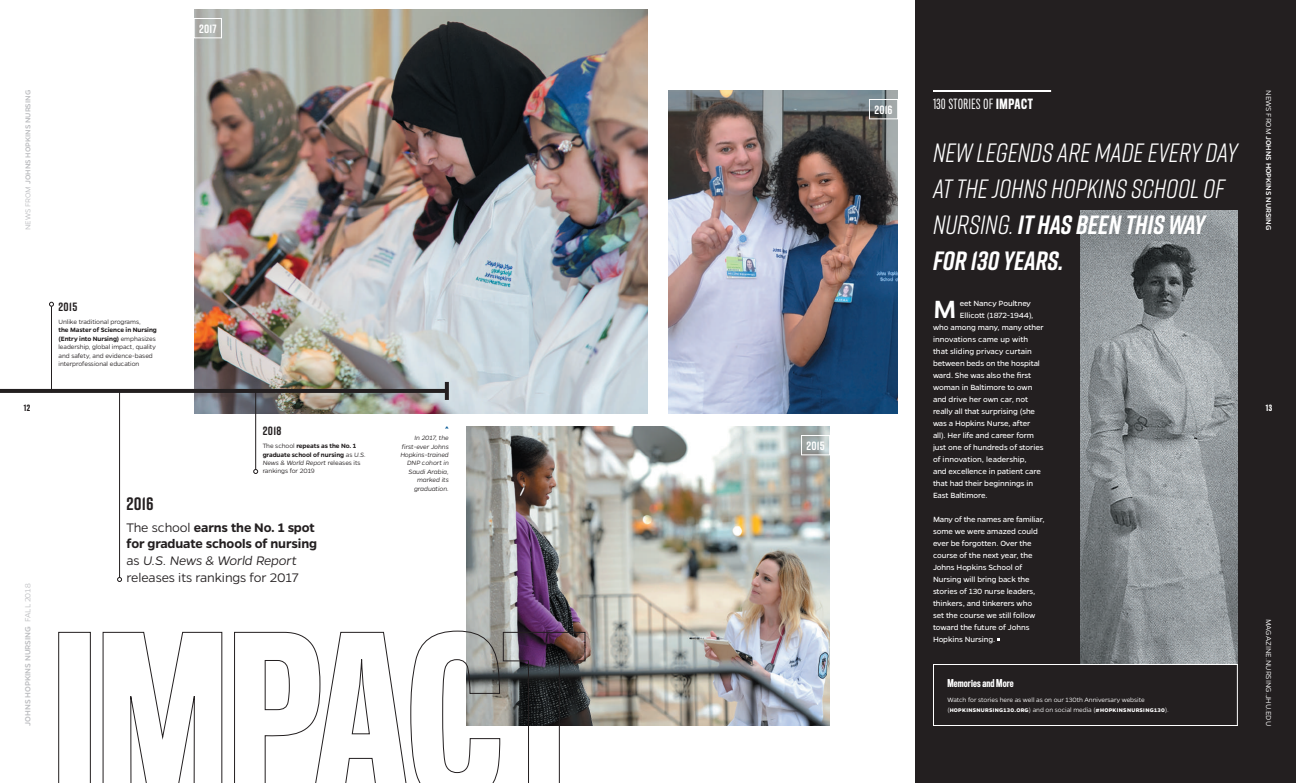
<style>
.page{position:relative;width:1296px;height:783px;background:#fff}
.page>*{position:absolute;margin:0;border:0;box-sizing:border-box;transform-origin:0 0}
.t1{font:500 28.2px "Gentona";color:#fff}
.t2{font:italic 26.5px/36px "Rift";color:#fff}
.t3{font:700 18px "Rift";color:#231f20}
.t4{font:600 14px/16.8px "Gentona";letter-spacing:-.01em;color:#231f20}
.t5{font:13px "Titling Gothic FB Comp";letter-spacing:.05em;color:#fff}
.t6{font:700 12px "Rift";letter-spacing:.01em;color:#fff}
.t7{font:700 12px "Rift";letter-spacing:.03em;color:#231f20}
.t8{font:500 10px "Titling Gothic FB Comp";letter-spacing:.01em;color:#fff}
.t9{font:8.5px/12px "Gentona";letter-spacing:-.01em;color:#fff}
.t10{font:500 8.5px "Gentona";color:#bcbdc0}
.t11{font:500 8px "Gentona";color:#bcbdc0}
.t12{font:500 8px "Gentona";color:#fff}
.t13{font:300 8px "Gentona";color:#fff}
.t14{font:500 8px "Titling Gothic FB Comp";color:#231f20}
.t15{font:500 8px "Titling Gothic FB Comp";color:#fff}
.t16{font:300 7px/8.4px "Gentona";letter-spacing:-.01em;color:#231f20}
.t17{font:600 7px/8.4px "Gentona";letter-spacing:-.01em;color:#231f20}
.t18{font:italic 300 7px/8.4px "Gentona";letter-spacing:-.01em;color:#231f20;text-align:right}
.t19{font:300 7px "Gentona";letter-spacing:-.01em;color:#fff}
.t20{font:800 7px "Gentona";color:#005595}
.t21{font:700 6px "Gentona";letter-spacing:.045em;color:#fff}
.s1{font-weight:300}
.s2{font-weight:600}
.s3{font-weight:300;font-style:italic}
.s4{font-weight:500}
.s5{font-weight:700}
.s6{font-weight:300;font-size:7px}
</style>
<div class="page">
<div style="left:915px;top:0;width:381px;height:783px;background:#231f20"></div>
<img style="left:195px;top:9px;width:453px;height:405px">
<img style="left:467px;top:426px;width:362px;height:300px">
<hr style="left:0;top:389px;width:447px;height:4px;background:#231f20">
<svg style="left:445px;top:382px;width:4px;height:18px"></svg>
<hr style="left:51px;top:306px;width:1px;height:86px;background:#231f20">
<svg style="left:49px;top:302px;width:5px;height:5px"></svg>
<hr style="left:119px;top:390px;width:1px;height:188px;background:#231f20">
<svg style="left:117px;top:577px;width:5px;height:5px"></svg>
<hr style="left:255px;top:390px;width:1px;height:80px;background:#231f20">
<svg style="left:253px;top:469px;width:5px;height:5px"></svg>
<svg style="left:58px;top:630px;width:528px;height:153px"></svg>
<svg style="left:194px;top:18px;width:28px;height:21px"></svg>
<svg style="left:801px;top:434px;width:29px;height:22px"></svg>
<img style="left:668px;top:90px;width:229px;height:324px">
<svg style="left:868px;top:98px;width:30px;height:22px"></svg>
<img style="left:1080px;top:210px;width:158px;height:454px">
<hr style="left:933px;top:90px;width:118px;height:2px;background:#fff">
<div style="left:933px;top:664px;width:305px;height:62px;border:1px solid #fff"></div>
<p class="t11" style="left:23px;top:230px;width:142px;rotate:-90deg"><span class="s1">NEWS FROM</span> JOHNS HOPKINS NURSING</p>
<h3 class="t6" style="left:199px;top:20px;width:19px">2017</h3>
<p class="t14" style="left:24px;top:404px;width:8px">12</p>
<p class="t10" style="left:23px;top:726px;width:144px;rotate:-90deg">JOHNS HOPKINS NURSING <span class="s1">FALL 2018</span></p>
<h3 class="t7" style="left:58px;top:298px;width:20px">2015</h3>
<p class="t16" style="left:58px;top:318px;width:84px">Unlike traditional programs,</p>
<p class="t16" style="left:58px;top:326px;width:100px"><span class="s2">the Master of Science in Nursing (Entry into Nursing)</span> emphasizes leadership, global impact, quality and safety, and evidence-based interprofessional education</p>
<h3 class="t7" style="left:263px;top:423px;width:20px">2018</h3>
<p class="t17" style="left:263px;top:442px;width:105px"><span class="s1">The school</span> repeats as the No. 1 graduate school of nursing <span class="s1">as</span> <span class="s3">U.S.<br>News &amp; World Report</span> <span class="s1">releases its rankings for 2019</span></p>
<h3 class="t3" style="left:127px;top:491px;width:29px">2016</h3>
<h3 class="t4" style="left:127px;top:519px;width:192px"><span class="s1">The school</span> earns the No. 1 spot for graduate schools of nursing <span class="s1">as</span> <span class="s3">U.S. News &amp; World Report </span><span class="s1">releases its rankings for 2017</span></h3>
<p class="t20" style="left:445px;top:425px;width:5px">^</p>
<p class="t18" style="left:400px;top:434px;width:50px">In 2017, the first-ever Johns<br>Hopkins-trained<br>DNP cohort in<br>Saudi Arabia, marked its graduation.</p>
<h3 class="t6" style="left:807px;top:437px;width:20px">2015</h3>
<h3 class="t6" style="left:874px;top:101px;width:20px">2016</h3>
<h3 class="t5" style="left:933px;top:97px;width:101px">130 STORIES OF <span class="s4">IMPACT</span></h3>
<h2 class="t2" style="left:933px;top:134px;width:306px">NEW LEGENDS ARE MADE EVERY DAY<br>AT THE JOHNS HOPKINS SCHOOL OF<br>NURSING. <span class="s5">IT HAS BEEN THIS WAY<br>FOR 130 YEARS.</span></h2>
<h1 class="t1" style="left:933px;top:293px;width:25px">M</h1>
<p class="t9" style="left:960px;top:297px;width:73px">eet Nancy Poultney</p>
<p class="t9" style="left:960px;top:309px;width:75px">Ellicott (1872-1944),</p>
<p class="t9" style="left:933px;top:321px;width:112px">who among many, many other</p>
<p class="t9" style="left:933px;top:333px;width:97px">innovations came up with</p>
<p class="t9" style="left:933px;top:345px;width:100px">that sliding privacy curtain</p>
<p class="t9" style="left:933px;top:357px;width:108px">between beds on the hospital</p>
<p class="t9" style="left:933px;top:369px;width:100px">ward. She was also the first</p>
<p class="t9" style="left:933px;top:381px;width:101px">woman in Baltimore to own</p>
<p class="t9" style="left:933px;top:393px;width:97px">and drive her own car, not</p>
<p class="t9" style="left:933px;top:405px;width:104px">really all that surprising (she</p>
<p class="t9" style="left:933px;top:417px;width:99px">was a Hopkins Nurse, after</p>
<p class="t9" style="left:933px;top:429px;width:103px">all). Her life and career form</p>
<p class="t9" style="left:933px;top:441px;width:112px">just one of hundreds of stories</p>
<p class="t9" style="left:933px;top:453px;width:95px">of innovation, leadership,</p>
<p class="t9" style="left:933px;top:465px;width:109px">and excellence in patient care</p>
<p class="t9" style="left:933px;top:477px;width:102px">that had their beginnings in</p>
<p class="t9" style="left:933px;top:489px;width:56px">East Baltimore.</p>
<p class="t9" style="left:933px;top:513px;width:113px">Many of the names are familiar, some we were amazed could ever be forgotten. Over the course of the next year, the<br>Johns Hopkins School of<br>Nursing will bring back the stories of 130 nurse leaders, thinkers, and tinkerers who set the course we still follow toward the future of Johns<br>Hopkins Nursing.</p>
<p class="t8" style="left:948px;top:677px;width:68px">Memories and More</p>
<p class="t19" style="left:948px;top:695px;width:199px">Watch for stories here as well as on our 130th Anniversary website</p>
<p class="t21" style="left:948px;top:706px;width:223px"><span class="s6">(</span>HOPKINSNURSING130.ORG<span class="s6">) and on social media (</span>#HOPKINSNURSING130<span class="s6">).</span></p>
<p class="t12" style="left:1273px;top:90px;width:142px;rotate:90deg"><span class="s1">NEWS FROM</span> JOHNS HOPKINS NURSING</p>
<p class="t15" style="left:1266px;top:404px;width:8px">13</p>
<p class="t13" style="left:1273px;top:619px;width:109px;rotate:90deg">MAGAZINE.NURSING.JHU.EDU</p>
</div>
